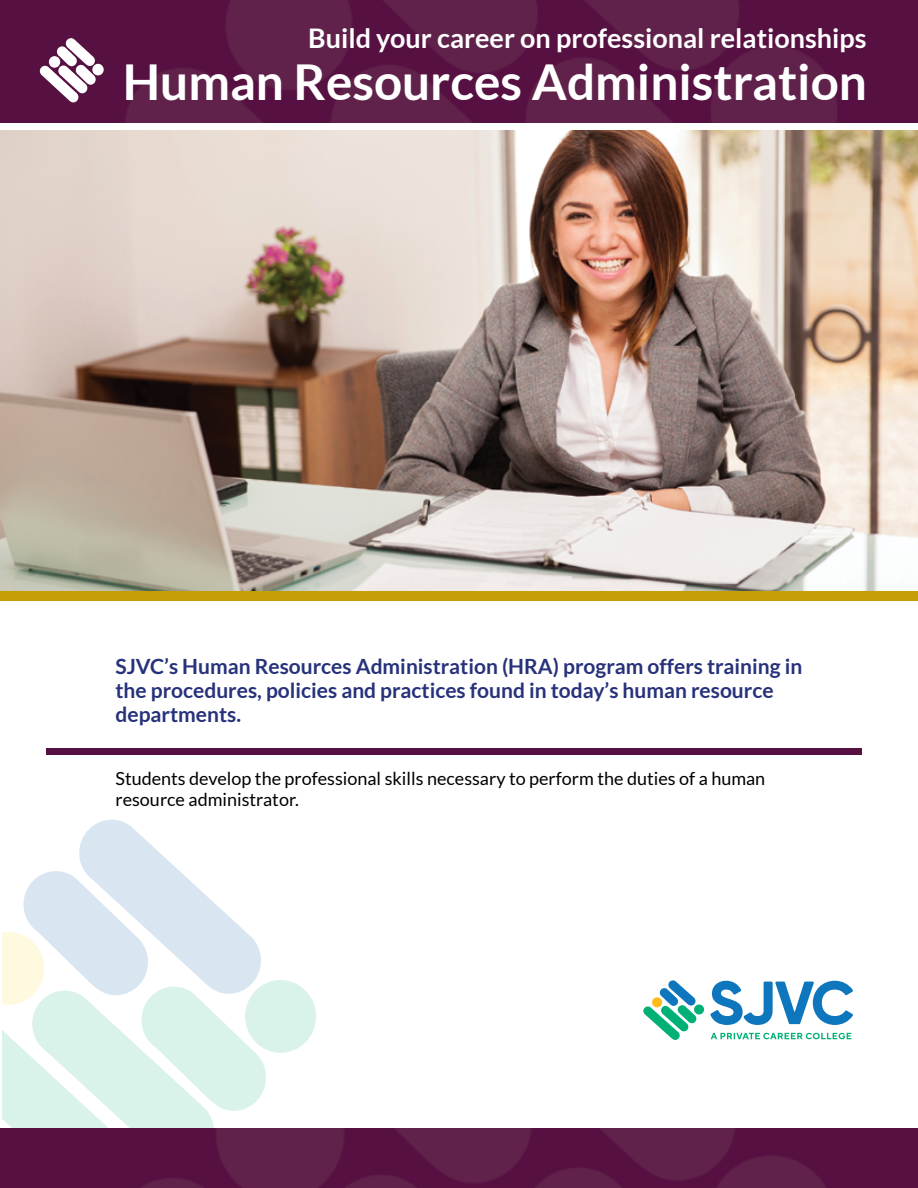
<style>
.page{position:relative;width:918px;height:1188px;background:#fff}
.page>*{position:absolute;margin:0;border:0;box-sizing:border-box;transform-origin:0 0}
.t1{font:700 49.5px "Lato";color:#fff}
.t2{font:700 27px "Lato";color:#fff}
.t3{font:700 21px/24px "Lato";color:#27327b}
.t4{font:18px/21px "Lato";color:#000}
</style>
<div class="page">
<svg style="left:2px;top:820px;width:264px;height:308px"></svg>
<div style="left:245px;top:980px;width:71px;height:73px;background:#d9f2ea;border-radius:50%"></div>
<img style="left:1px;top:131px;width:917px;height:460px">
<div style="left:0;top:591px;width:918px;height:9px;background:#c4a006"></div>
<img style="left:0;top:0;width:918px;height:123px">
<svg style="left:40px;top:38px;width:56px;height:64px"></svg>
<div style="left:49px;top:56px;width:11px;height:12px;background:#fff;border-radius:50%"></div>
<div style="left:92px;top:64px;width:12px;height:11px;background:#fff;border-radius:50%"></div>
<div style="left:46px;top:748px;width:816px;height:7px;background:#571042"></div>
<img style="left:0;top:1128px;width:918px;height:60px">
<svg style="left:711px;top:1033px;width:140px;height:6px"></svg>
<svg style="left:710px;top:981px;width:143px;height:44px"></svg>
<svg style="left:643px;top:980px;width:61px;height:60px"></svg>
<p class="t2" style="left:308px;top:23px;width:560px">Build your career on professional relationships</p>
<p class="t1" style="left:123px;top:54px;width:746px">Human Resources Administration</p>
<p class="t3" style="left:115px;top:654px;width:688px">SJVC’s Human Resources Administration (HRA) program offers training in the procedures, policies and practices found in today’s human resource</p>
<p class="t3" style="left:115px;top:702px;width:127px">departments.</p>
<p class="t4" style="left:115px;top:768px;width:651px">Students develop the professional skills necessary to perform the duties of a human resource administrator.</p>
</div>
